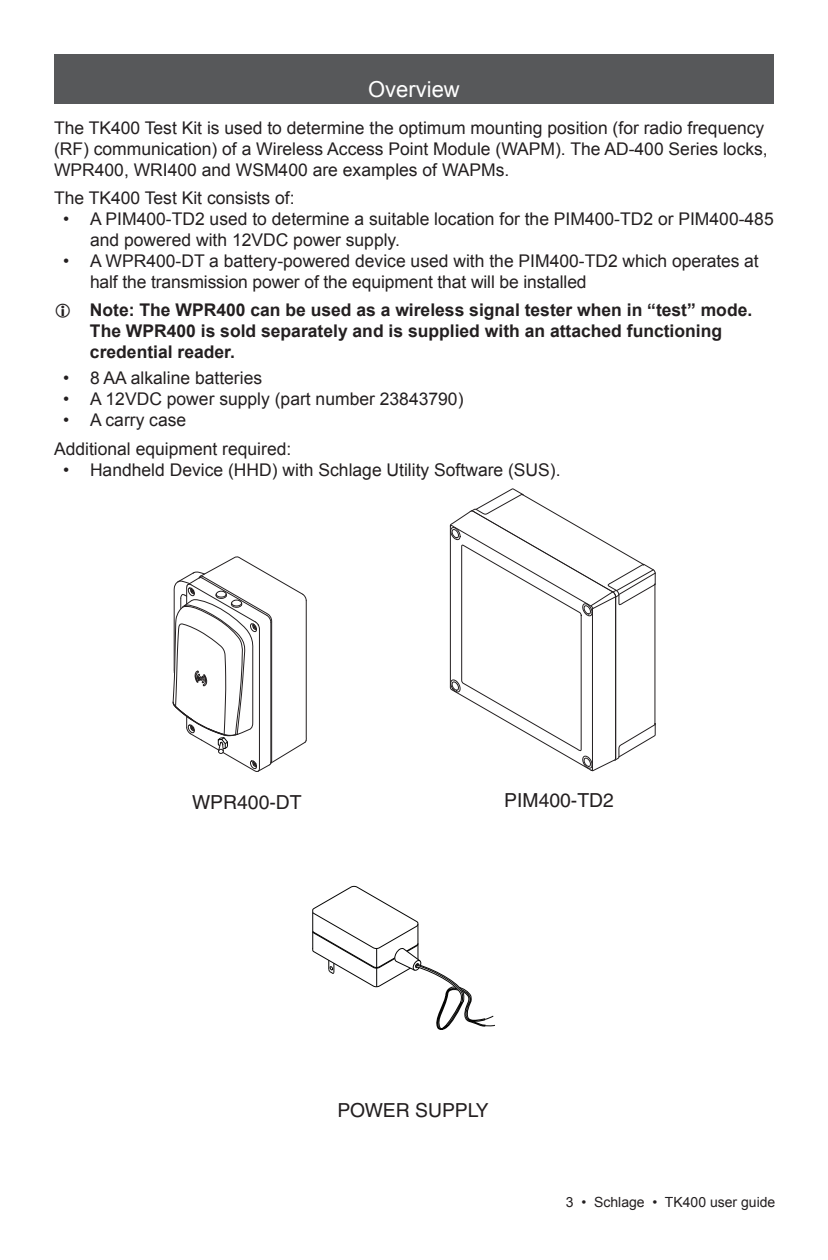
<style>
.page{position:relative;width:828px;height:1260px;background:#fff}
.page>*{position:absolute;margin:0;border:0;box-sizing:border-box;transform-origin:0 0}
.Section_Title{font:22px "Arial";color:#fff}
.t1{font:19.4px "Helvetica";color:#231f20}
.t2{font:17.6px/21px "Arial";color:#231f20}
.t3{font:700 17.6px/21px "Arial";color:#231f20}
.Footer_Left{font:14px "Arial";color:#231f20}
</style>
<div class="page">
<div style="left:54px;top:54px;width:720px;height:50px;background:#57585a"></div>
<svg style="left:450px;top:488px;width:206px;height:281px"></svg>
<svg style="left:312px;top:886px;width:183px;height:144px"></svg>
<svg style="left:172px;top:556px;width:135px;height:216px"></svg>
<p class="Section_Title" style="left:368px;top:75px;width:93px">Overview</p>
<p class="t2" style="left:54px;top:118px;width:715px">The TK400 Test Kit is used to determine the optimum mounting position (for radio frequency (RF) communication) of a Wireless Access Point Module (WAPM). The AD-400 Series locks,<br>WPR400, WRI400 and WSM400 are examples of WAPMs.</p>
<p class="t2" style="left:54px;top:188px;width:242px">The TK400 Test Kit consists of:</p>
<p class="t2" style="left:90px;top:209px;width:685px;text-indent:-27px">• A PIM400-TD2 used to determine a suitable location for the PIM400-TD2 or PIM400-485 and powered with 12VDC power supply.</p>
<p class="t2" style="left:90px;top:251px;width:670px;text-indent:-27px">• A WPR400-DT a battery-powered device used with the PIM400-TD2 which operates at half the transmission power of the equipment that will be installed</p>
<p class="t3" style="left:90px;top:300px;width:664px">Note: The WPR400 can be used as a wireless signal tester when in “test” mode.<br>The WPR400 is sold separately and is supplied with an attached functioning credential reader.</p>
<p class="t2" style="left:63px;top:368px;width:201px">• 8 AA alkaline batteries</p>
<p class="t2" style="left:63px;top:389px;width:402px">• A 12VDC power supply (part number 23843790)</p>
<p class="t2" style="left:63px;top:410px;width:125px">• A carry case</p>
<p class="t2" style="left:54px;top:438px;width:239px">Additional equipment required:</p>
<p class="t2" style="left:63px;top:459px;width:499px">• Handheld Device (HHD) with Schlage Utility Software (SUS).</p>
<p class="t1" style="left:192px;top:791px;width:111px">WPR400-DT</p>
<p class="t1" style="left:504px;top:789px;width:111px">PIM400-TD2</p>
<p class="t1" style="left:337px;top:1099px;width:153px">POWER SUPPLY</p>
<p class="Footer_Left" style="left:566px;top:1193px;width:211px">3 • Schlage • TK400 user guide</p>
</div>
